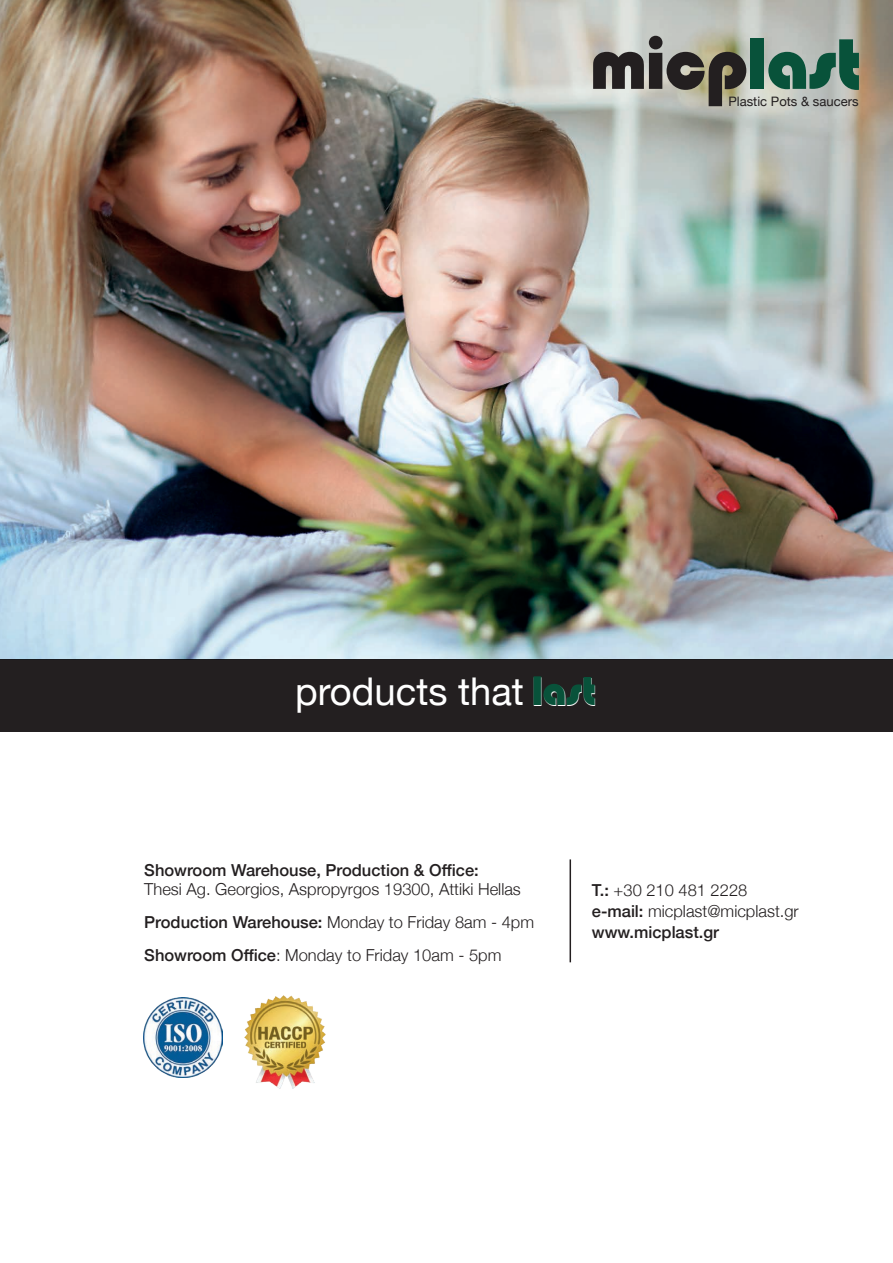
<style>
.page{position:relative;width:893px;height:1263px;background:#fff}
.page>*{position:absolute;margin:0;border:0;box-sizing:border-box;transform-origin:0 0}
.t1{font:900 70.8px "Blippo BT";color:#231f20}
.t2{font:38.25px "Helvetica Neue";color:#fff}
.t3{font:300 16.5px "Helvetica Neue";color:#231f20}
.t4{font:500 16.5px "Helvetica Neue";color:#231f20}
.t5{font:13.05px "Helvetica Neue";color:#231f20}
.s1{color:#08523a}
.s2{font-family:"Blippo BT";font-weight:900;font-size:39.9px}
.s3{font-weight:500}
</style>
<div class="page">
<img style="left:0;top:0;width:893px;height:659px">
<div style="left:0;top:659px;width:893px;height:72px;background:#231f20"></div>
<hr style="left:570px;top:859px;width:1px;height:103px;background:#231f20">
<img style="left:244px;top:995px;width:82px;height:93px">
<img style="left:144px;top:998px;width:79px;height:79px">
<h1 class="t1" style="left:591px;top:21px;width:272px">micp<span class="s1">last</span></h1>
<p class="t5" style="left:728px;top:92px;width:132px">Plastic Pots &amp; saucers</p>
<h2 class="t2" style="left:295px;top:663px;width:303px">products that <span class="s2">last</span></h2>
<p class="t4" style="left:144px;top:856px;width:336px">Showroom Warehouse, Production &amp; Office:</p>
<p class="t3" style="left:144px;top:876px;width:378px">Thesi Ag. Georgios, Aspropyrgos 19300, Attiki Hellas</p>
<p class="t3" style="left:144px;top:909px;width:391px"><span class="s3">Production Warehouse:</span> Monday to Friday 8am - 4pm</p>
<p class="t3" style="left:144px;top:942px;width:359px"><span class="s3">Showroom Office</span>: Monday to Friday 10am - 5pm</p>
<p class="t3" style="left:592px;top:877px;width:157px"><span class="s3">T.:</span> +30 210 481 2228</p>
<p class="t3" style="left:592px;top:898px;width:208px"><span class="s3">e-mail:</span> micplast@micplast.gr</p>
<p class="t4" style="left:592px;top:919px;width:129px">www.micplast.gr</p>
</div>
